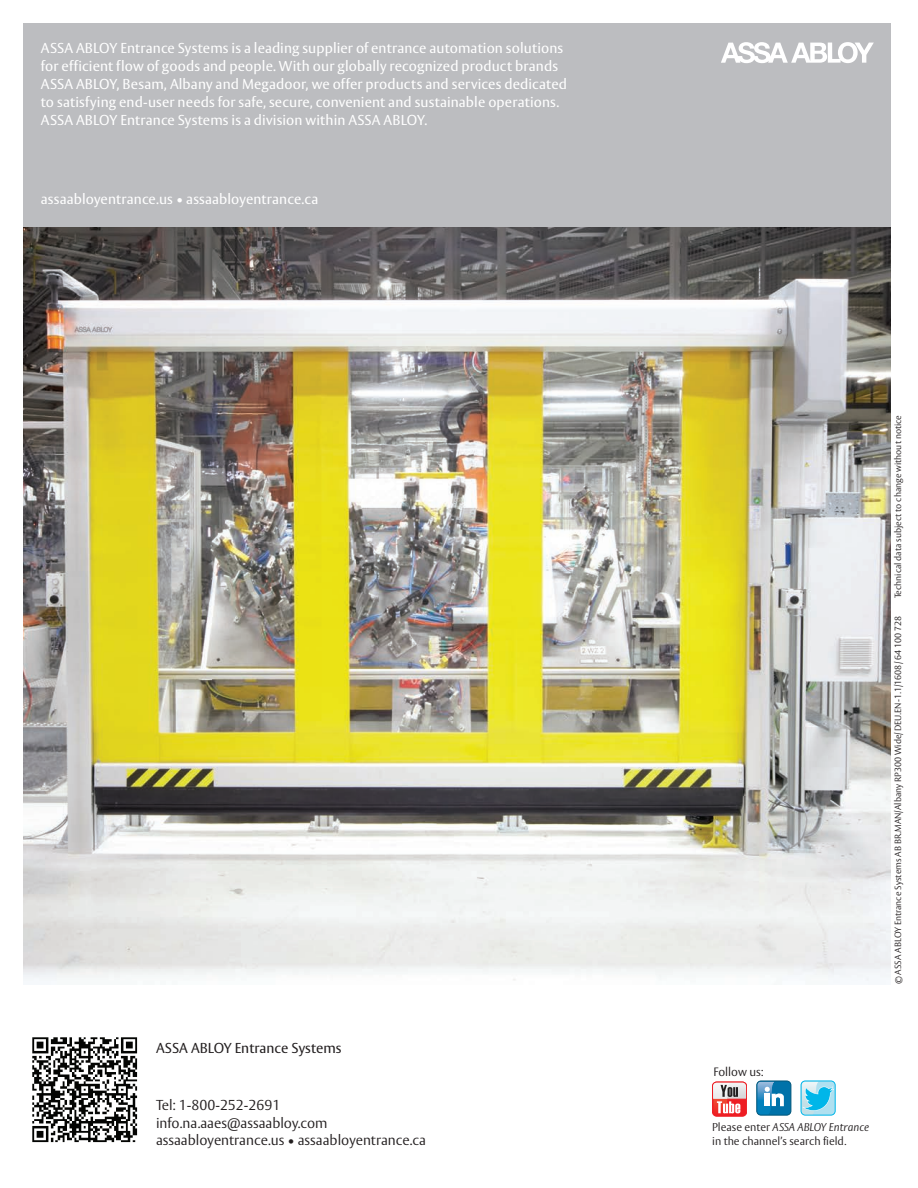
<style>
.page{position:relative;width:918px;height:1188px;background:#fff}
.page>*{position:absolute;margin:0;border:0;box-sizing:border-box;transform-origin:0 0}
.t1{font:14.25px/18px "ASSA Vesta";letter-spacing:.005em;color:#fff}
.t2{font:300 14.25px/17.5px "ASSA Vesta";color:#231f20}
.t3{font:14.25px "ASSA Vesta";color:#231f20}
.t4{font:300 12px "ASSA Vesta";color:#231f20}
.t5{font:300 11.25px/13.5px "ASSA Vesta";color:#231f20}
.t6{font:300 9px "ASSA Vesta";color:#231f20}
.s1{font-style:italic}
</style>
<div class="page">
<img style="left:24px;top:227px;width:867px;height:754px">
<div style="left:24px;top:24px;width:867px;height:203px;background:#bcbdc0"></div>
<svg style="left:721px;top:42px;width:153px;height:21px"></svg>
<div style="left:712px;top:1082px;width:35px;height:34px;border:1px solid #ee1d23;border-radius:4px"></div>
<svg style="left:712px;top:1082px;width:35px;height:33px"></svg>
<div style="left:757px;top:1081px;width:34px;height:34px;background:#0072a9;border-radius:4px"></div>
<div style="left:756px;top:1081px;width:35px;height:34px;border:1px solid #01577b;border-radius:4px"></div>
<svg style="left:758px;top:1082px;width:26px;height:32px"></svg>
<div style="left:801px;top:1081px;width:34px;height:34px;border:1px solid #00b6e9;border-radius:4px"></div>
<svg style="left:802px;top:1082px;width:32px;height:32px"></svg>
<img style="left:32px;top:1037px;width:106px;height:106px">
<p class="t1" style="left:41px;top:40px;width:528px">ASSA ABLOY Entrance Systems is a leading supplier of entrance automation solutions for efficient flow of goods and people. With our globally recognized product brands ASSA ABLOY, Besam, Albany and Megadoor, we offer products and services dedicated to satisfying end-user needs for safe, secure, convenient and sustainable operations.<br>ASSA ABLOY Entrance Systems is a division within ASSA ABLOY.</p>
<p class="t1" style="left:41px;top:191px;width:279px">assaabloyentrance.us • assaabloyentrance.ca</p>
<p class="t3" style="left:156px;top:1039px;width:187px">ASSA ABLOY Entrance Systems</p>
<p class="t2" style="left:156px;top:1097px;width:272px">Tel: 1-800-252-2691 info.na.aaes@assaabloy.com assaabloyentrance.us • assaabloyentrance.ca</p>
<p class="t6" style="left:893px;top:598px;width:185px;rotate:-90deg">Technical data subject to change without notice</p>
<p class="t6" style="left:893px;top:984px;width:370px;rotate:-90deg">© ASSA ABLOY Entrance Systems AB BR.MAN/Albany RP300 Wide/ DEU.EN-1.1/1608 / 64 100 728</p>
<p class="t4" style="left:713px;top:1064px;width:52px">Follow us:</p>
<p class="t5" style="left:712px;top:1121px;width:158px">Please enter <span class="s1">ASSA ABLOY Entrance </span>in the channel’s search field.</p>
</div>
